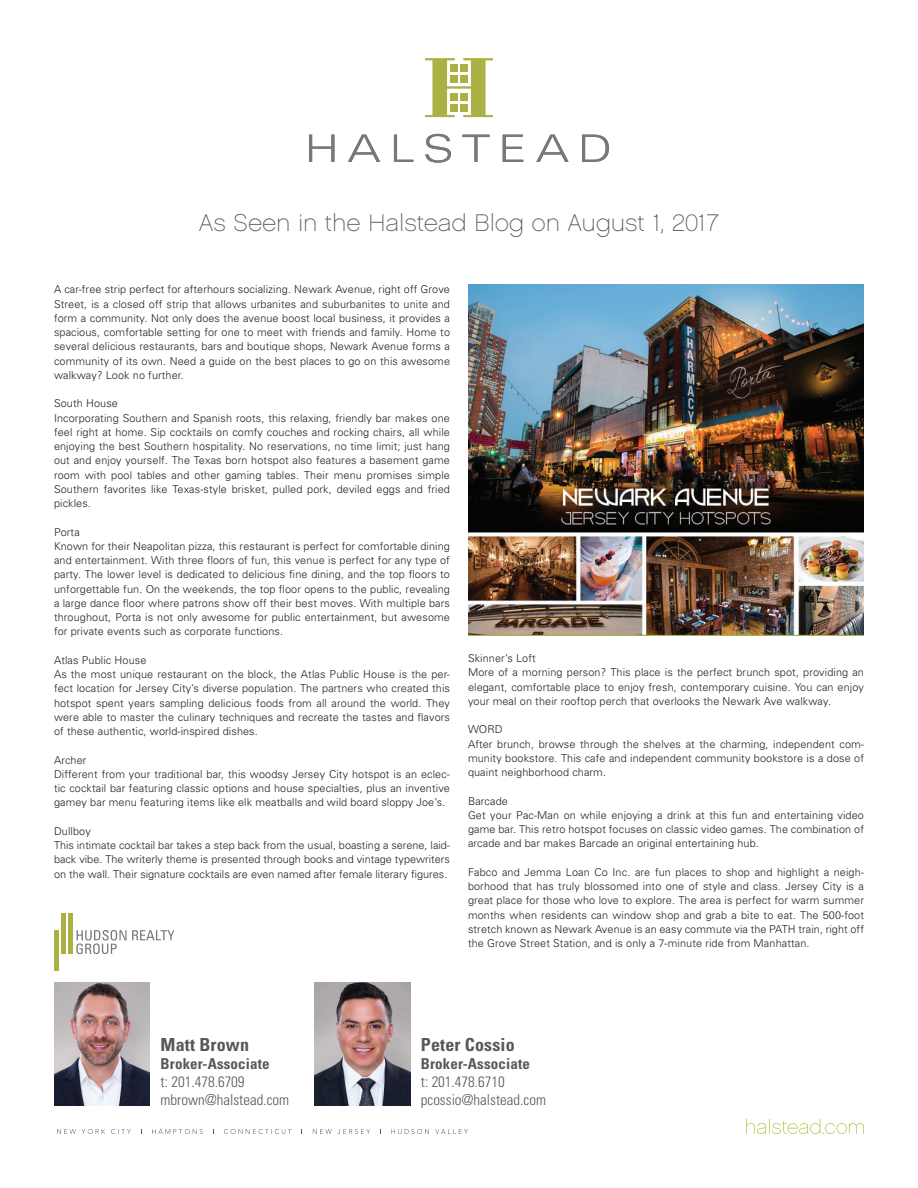
<style>
.page{position:relative;width:918px;height:1188px;background:#fff}
.page>*{position:absolute;margin:0;border:0;box-sizing:border-box;transform-origin:0 0}
.t1{font:24px "Chalet Paris Nineteen Sixty";letter-spacing:.02em;color:#57585a}
.t2{font:700 condensed 18px "Univers";letter-spacing:.01em;color:#57585a}
.t3{font:300 condensed 15px/18px "Univers";color:#57585a}
.t4{font:700 condensed 15px "Univers";letter-spacing:.01em;color:#57585a}
.t5{font:300 10.8px/14.2px "Univers";letter-spacing:.01em;color:#231f20}
</style>
<div class="page">
<img style="left:468px;top:285px;width:396px;height:350px">
<svg style="left:425px;top:58px;width:68px;height:59px"></svg>
<div style="left:450px;top:64px;width:8px;height:7px;background:#abb142"></div>
<div style="left:460px;top:64px;width:8px;height:7px;background:#abb142"></div>
<div style="left:450px;top:75px;width:8px;height:7px;background:#abb142"></div>
<div style="left:460px;top:75px;width:8px;height:7px;background:#abb142"></div>
<div style="left:450px;top:93px;width:8px;height:7px;background:#abb142"></div>
<div style="left:460px;top:93px;width:8px;height:7px;background:#abb142"></div>
<div style="left:450px;top:104px;width:8px;height:7px;background:#abb142"></div>
<div style="left:460px;top:104px;width:8px;height:7px;background:#abb142"></div>
<svg style="left:309px;top:135px;width:25px;height:27px"></svg>
<svg style="left:348px;top:135px;width:32px;height:27px"></svg>
<svg style="left:394px;top:135px;width:19px;height:27px"></svg>
<svg style="left:425px;top:134px;width:26px;height:29px"></svg>
<svg style="left:462px;top:135px;width:28px;height:27px"></svg>
<svg style="left:503px;top:135px;width:20px;height:27px"></svg>
<svg style="left:536px;top:135px;width:33px;height:27px"></svg>
<svg style="left:582px;top:135px;width:27px;height:27px"></svg>
<svg style="left:391px;top:1129px;width:77px;height:5px"></svg>
<svg style="left:313px;top:1129px;width:57px;height:5px"></svg>
<svg style="left:224px;top:1129px;width:68px;height:5px"></svg>
<svg style="left:152px;top:1129px;width:51px;height:5px"></svg>
<svg style="left:57px;top:1129px;width:74px;height:5px"></svg>
<svg style="left:746px;top:1119px;width:118px;height:15px"></svg>
<img style="left:314px;top:982px;width:96px;height:123px">
<img style="left:54px;top:982px;width:96px;height:123px">
<div style="left:61px;top:913px;width:5px;height:41px;background:#abb142"></div>
<div style="left:54px;top:930px;width:5px;height:41px;background:#abb142"></div>
<div style="left:68px;top:913px;width:5px;height:41px;background:#abb142"></div>
<svg style="left:76px;top:930px;width:98px;height:24px"></svg>
<h1 class="t1" style="left:199px;top:209px;width:521px">As Seen in the Halstead Blog on August 1, 2017</h1>
<p class="t5" style="left:54px;top:282px;width:398px;text-align:justify">A car-free strip perfect for afterhours socializing. Newark Avenue, right off Grove Street, is a closed off strip that allows urbanites and suburbanites to unite and form a community. Not only does the avenue boost local business, it provides a spacious, comfortable setting for one to meet with friends and family. Home to several delicious restaurants, bars and boutique shops, Newark Avenue forms a community of its own. Need a guide on the best places to go on this awesome walkway? Look no further.</p>
<p class="t5" style="left:54px;top:396px;width:398px">South House<br>Incorporating Southern and Spanish roots, this relaxing, friendly bar makes one feel right at home. Sip cocktails on comfy couches and rocking chairs, all while enjoying the best Southern hospitality. No reservations, no time limit; just hang out and enjoy yourself. The Texas born hotspot also features a basement game room with pool tables and other gaming tables. Their menu promises simple Southern favorites like Texas-style brisket, pulled pork, deviled eggs and fried pickles.</p>
<p class="t5" style="left:54px;top:524px;width:398px">Porta<br>Known for their Neapolitan pizza, this restaurant is perfect for comfortable dining and entertainment. With three floors of fun, this venue is perfect for any type of party. The lower level is dedicated to delicious fine dining, and the top floors to unforgettable fun. On the weekends, the top floor opens to the public, revealing a large dance floor where patrons show off their best moves. With multiple bars throughout, Porta is not only awesome for public entertainment, but awesome for private events such as corporate functions.</p>
<p class="t5" style="left:54px;top:653px;width:398px">Atlas Public House<br>As the most unique restaurant on the block, the Atlas Public House is the per&shy;fect location for Jersey City’s diverse population. The partners who created this hotspot spent years sampling delicious foods from all around the world. They were able to master the culinary techniques and recreate the tastes and flavors of these authentic, world-inspired dishes.</p>
<p class="t5" style="left:54px;top:752px;width:397px">Archer<br>Different from your traditional bar, this woodsy Jersey City hotspot is an eclec&shy;tic cocktail bar featuring classic options and house specialties, plus an inventive gamey bar menu featuring items like elk meatballs and wild board sloppy Joe’s.</p>
<p class="t5" style="left:54px;top:824px;width:397px">Dullboy<br>This intimate cocktail bar takes a step back from the usual, boasting a serene, laid&shy;back vibe. The writerly theme is presented through books and vintage typewriters on the wall. Their signature cocktails are even named after female literary figures.</p>
<p class="t5" style="left:468px;top:651px;width:398px">Skinner’s Loft<br>More of a morning person? This place is the perfect brunch spot, providing an elegant, comfortable place to enjoy fresh, contemporary cuisine. You can enjoy your meal on their rooftop perch that overlooks the Newark Ave walkway.</p>
<p class="t5" style="left:468px;top:722px;width:398px">WORD<br>After brunch, browse through the shelves at the charming, independent com&shy;munity bookstore. This cafe and independent community bookstore is a dose of quaint neighborhood charm.</p>
<p class="t5" style="left:468px;top:793px;width:398px">Barcade<br>Get your Pac-Man on while enjoying a drink at this fun and entertaining video game bar. This retro hotspot focuses on classic video games. The combination of arcade and bar makes Barcade an original entertaining hub.</p>
<p class="t5" style="left:468px;top:865px;width:398px;text-align:justify">Fabco and Jemma Loan Co Inc. are fun places to shop and highlight a neigh&shy;borhood that has truly blossomed into one of style and class. Jersey City is a great place for those who love to explore. The area is perfect for warm summer months when residents can window shop and grab a bite to eat. The 500-foot stretch known as Newark Avenue is an easy commute via the PATH train, right off the Grove Street Station, and is only a 7-minute ride from Manhattan.</p>
<h2 class="t2" style="left:161px;top:1034px;width:90px">Matt Brown</h2>
<h3 class="t4" style="left:161px;top:1055px;width:111px">Broker-Associate</h3>
<h3 class="t3" style="left:161px;top:1073px;width:130px">t: 201.478.6709 mbrown@halstead.com</h3>
<h2 class="t2" style="left:421px;top:1034px;width:95px">Peter Cossio</h2>
<h3 class="t4" style="left:421px;top:1055px;width:111px">Broker-Associate</h3>
<h3 class="t3" style="left:421px;top:1073px;width:127px">t: 201.478.6710 pcossio@halstead.com</h3>
</div>
